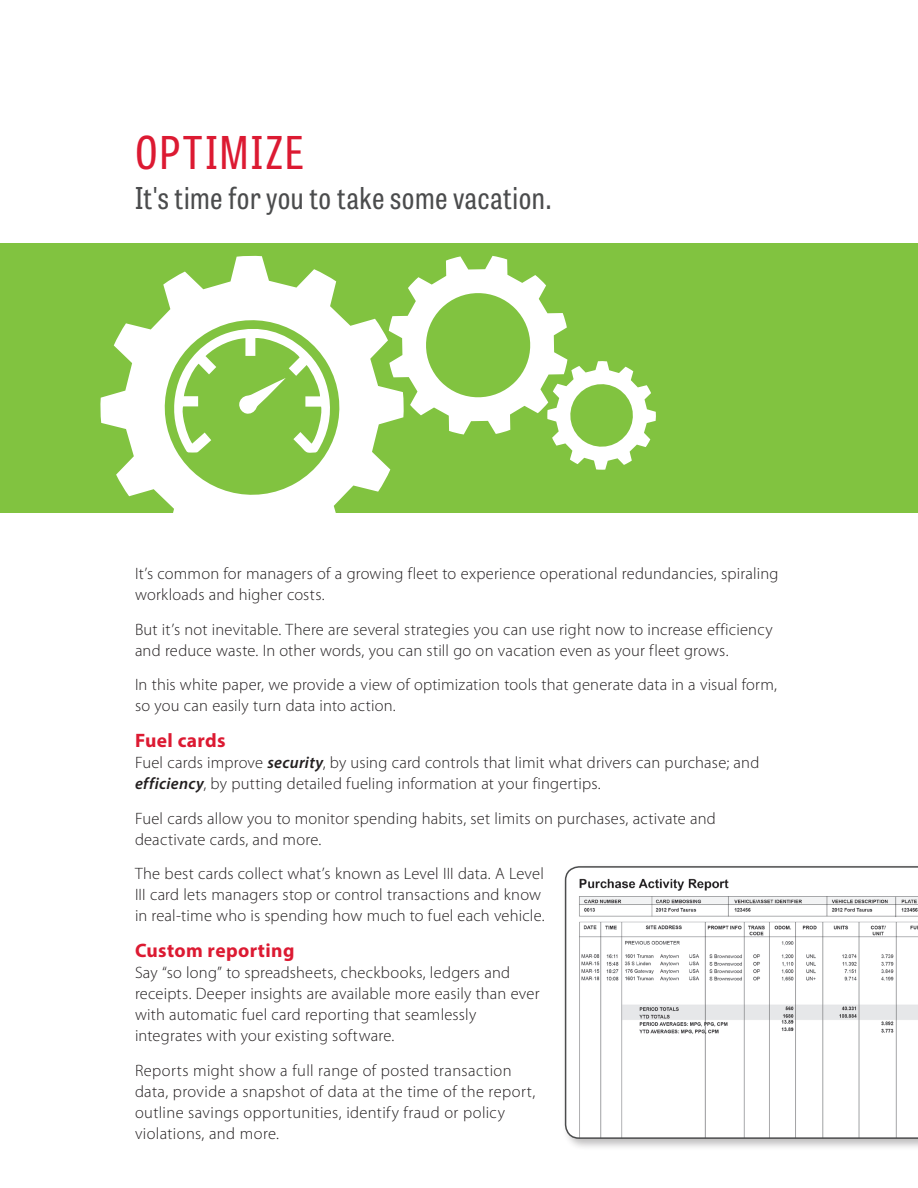
<style>
.page{position:relative;width:918px;height:1188px;background:#fff}
.page>*{position:absolute;margin:0;border:0;box-sizing:border-box;transform-origin:0 0}
.t1{font:45px "Tablet Gothic Condensed";letter-spacing:.05em;color:#dc1a32}
.Title_-_Secondary{font:30px "Tablet Gothic Condensed";letter-spacing:.02em;color:#4b4c4d}
.t2{font:700 19.5px "Myriad Pro";letter-spacing:.02em;color:#dc1a32}
.Body_Copy{font:300 16.5px/21px "Myriad Pro";letter-spacing:.015em;color:#231f20}
.s1{font-weight:600;font-style:italic}
</style>
<div class="page">
<div style="left:0;top:243px;width:918px;height:270px;background:#81c340"></div>
<svg style="left:100px;top:256px;width:290px;height:257px;fill:#fff"></svg>
<svg style="left:389px;top:256px;width:267px;height:214px"></svg>
<svg style="left:173px;top:325px;width:159px;height:128px"></svg>
<div style="left:562px;top:863px;width:356px;height:288px;background:#231f20;opacity:.3"></div>
<svg style="left:565px;top:866px;width:353px;height:273px"></svg>
<p class="t1" style="left:135px;top:122px;width:170px">OPTIMIZE</p>
<p class="Title_-_Secondary" style="left:135px;top:178px;width:418px">It's time for you to take some vacation.</p>
<p class="Body_Copy" style="left:135px;top:564px;width:645px">It’s common for managers of a growing fleet to experience operational redundancies, spiraling workloads and higher costs.</p>
<p class="Body_Copy" style="left:135px;top:619px;width:639px">But it’s not inevitable. There are several strategies you can use right now to increase efficiency and reduce waste. In other words, you can still go on vacation even as your fleet grows.</p>
<p class="Body_Copy" style="left:135px;top:675px;width:644px">In this white paper, we provide a view of optimization tools that generate data in a visual form, so you can easily turn data into action.</p>
<p class="t2" style="left:135px;top:728px;width:92px">Fuel cards</p>
<p class="Body_Copy" style="left:135px;top:753px;width:626px">Fuel cards improve <span class="s1">security</span>, by using card controls that limit what drivers can purchase; and <span class="s1">efficiency</span>, by putting detailed fueling information at your fingertips.</p>
<p class="Body_Copy" style="left:135px;top:808px;width:582px">Fuel cards allow you to monitor spending habits, set limits on purchases, activate and deactivate cards, and more.</p>
<p class="Body_Copy" style="left:135px;top:864px;width:411px">The best cards collect what’s known as Level III data. A Level<br>III card lets managers stop or control transactions and know in real-time who is spending how much to fuel each vehicle.</p>
<p class="t2" style="left:135px;top:938px;width:161px">Custom reporting</p>
<p class="Body_Copy" style="left:135px;top:963px;width:406px">Say “so long” to spreadsheets, checkbooks, ledgers and receipts. Deeper insights are available more easily than ever with automatic fuel card reporting that seamlessly integrates with your existing software.</p>
<p class="Body_Copy" style="left:135px;top:1060px;width:402px">Reports might show a full range of posted transaction data, provide a snapshot of data at the time of the report, outline savings opportunities, identify fraud or policy violations, and more.</p>
</div>
